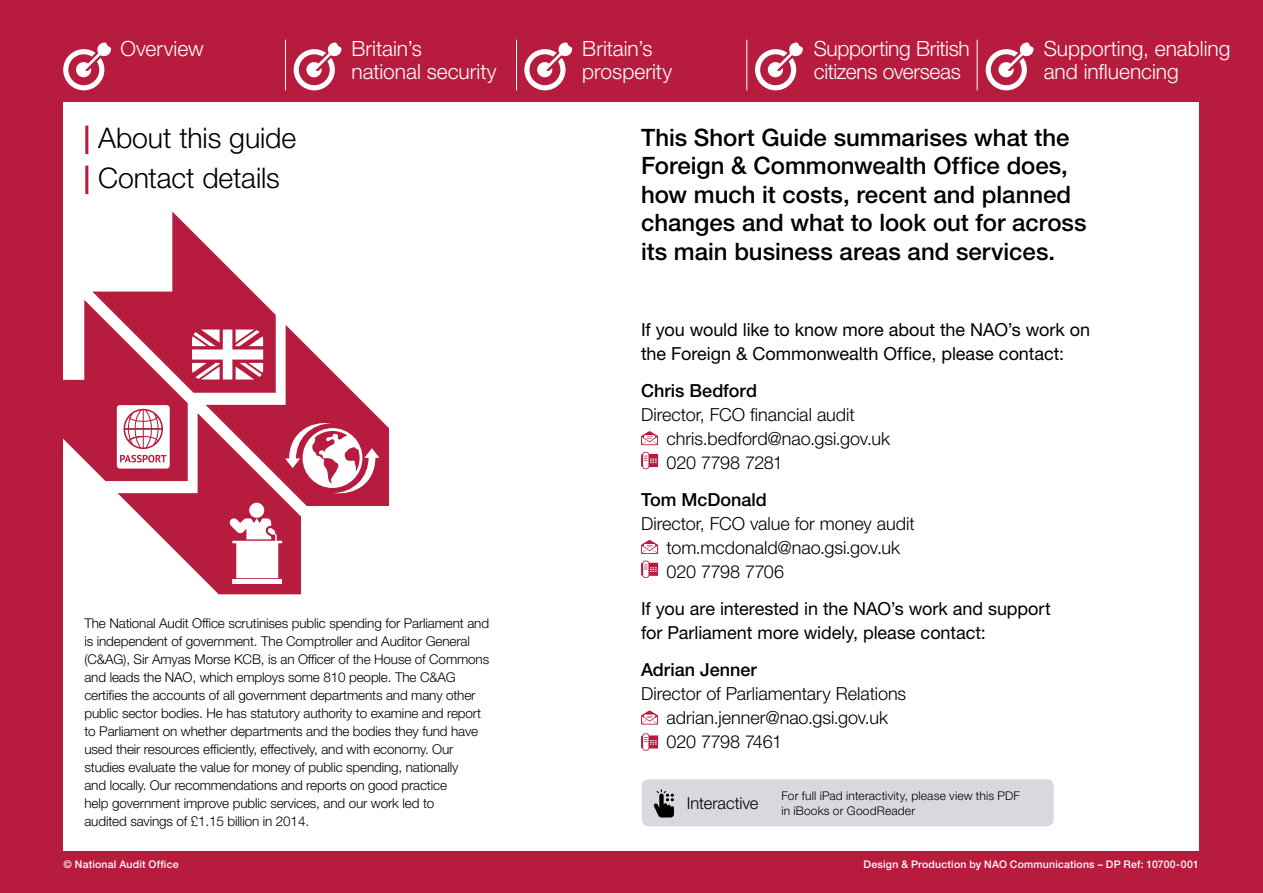
<style>
.page{position:relative;width:1263px;height:893px;background:#b71c3e}
.page>*{position:absolute;margin:0;border:0;box-sizing:border-box;transform-origin:0 0}
.t1{font:300 28.35px/39.8px "Helvetica Neue LT Std";letter-spacing:-.005em;color:#000}
.t2{font:500 24px/28.5px "Helvetica Neue LT Std";color:#000}
.t3{font:300 21px/22.5px "Helvetica Neue LT Std";letter-spacing:-.005em;color:#fff}
.t4{font:300 18px/24px "Helvetica Neue LT Std";color:#000}
.t5{font:18px/24px "Helvetica Neue LT Std";letter-spacing:-.005em;color:#000}
.t6{font:500 18px "Helvetica Neue LT Std";color:#000}
.t7{font:300 16.5px "Helvetica Neue LT Std";color:#000}
.t8{font:300 13.5px/18px "Helvetica Neue LT Std";letter-spacing:-.01em;color:#000}
.t9{font:300 12px/15px "Helvetica Neue LT Std";letter-spacing:.015em;color:#000}
.t10{font:500 10.5px "Helvetica Neue LT Std";letter-spacing:.02em;color:#fff}
.s1{font-weight:700;color:#b71c3e}
</style>
<div class="page">
<div style="left:64px;top:103px;width:1135px;height:748px;background:#fff"></div>
<hr style="left:285px;top:40px;width:1px;height:50px;background:#fff">
<hr style="left:516px;top:40px;width:1px;height:50px;background:#fff">
<hr style="left:746px;top:40px;width:1px;height:50px;background:#fff">
<hr style="left:977px;top:40px;width:1px;height:50px;background:#fff">
<svg style="left:63px;top:42px;width:48px;height:48px"></svg>
<svg style="left:524px;top:42px;width:48px;height:48px"></svg>
<svg style="left:294px;top:42px;width:48px;height:48px"></svg>
<svg style="left:755px;top:42px;width:48px;height:48px"></svg>
<svg style="left:986px;top:42px;width:48px;height:48px"></svg>
<svg style="left:641px;top:431px;width:17px;height:14px"></svg>
<svg style="left:641px;top:452px;width:17px;height:17px"></svg>
<svg style="left:641px;top:540px;width:17px;height:14px"></svg>
<svg style="left:641px;top:561px;width:17px;height:17px"></svg>
<svg style="left:641px;top:710px;width:17px;height:15px"></svg>
<svg style="left:641px;top:733px;width:17px;height:18px"></svg>
<div style="left:642px;top:779px;width:412px;height:47px;background:#d9d8df;border-radius:7px"></div>
<svg style="left:653px;top:789px;width:21px;height:28px"></svg>
<svg style="left:63px;top:211px;width:326px;height:383px"></svg>
<h3 class="t3" style="left:121px;top:37px;width:85px">Overview</h3>
<h3 class="t3" style="left:352px;top:37px;width:146px">Britain’s<br>national security</h3>
<h3 class="t3" style="left:582px;top:37px;width:91px">Britain’s prosperity</h3>
<h3 class="t3" style="left:814px;top:37px;width:157px">Supporting British citizens overseas</h3>
<h3 class="t3" style="left:1044px;top:37px;width:188px">Supporting, enabling and influencing</h3>
<h1 class="t1" style="left:84px;top:118px;width:214px"><span class="s1">|</span> About this guide <span class="s1">|</span> Contact details</h1>
<p class="t8" style="left:84px;top:613px;width:406px">The National Audit Office scrutinises public spending for Parliament and is independent of government. The Comptroller and Auditor General (C&amp;AG), Sir Amyas Morse KCB, is an Officer of the House of Commons and leads the NAO, which employs some 810 people. The C&amp;AG certifies the accounts of all government departments and many other public sector bodies. He has statutory authority to examine and report to Parliament on whether departments and the bodies they fund have used their resources efficiently, effectively, and with economy. Our studies evaluate the value for money of public spending, nationally<br>and locally. Our recommendations and reports on good practice<br>help government improve public services, and our work led to<br>audited savings of £1.15 billion in 2014.</p>
<p class="t10" style="left:64px;top:857px;width:117px">© National Audit Office</p>
<h2 class="t2" style="left:641px;top:123px;width:447px">This Short Guide summarises what the Foreign &amp; Commonwealth Office does, how much it costs, recent and planned changes and what to look out for across its main business areas and services.</h2>
<h3 class="t5" style="left:641px;top:318px;width:450px">If you would like to know more about the NAO’s work on the Foreign &amp; Commonwealth Office, please contact:</h3>
<h3 class="t6" style="left:641px;top:380px;width:117px">Chris Bedford</h3>
<h3 class="t4" style="left:666px;top:402px;width:225px;text-indent:-26px">Director, FCO financial audit chris.bedford@nao.gsi.gov.uk<br>020 7798 7281</h3>
<h3 class="t6" style="left:641px;top:489px;width:127px">Tom McDonald</h3>
<h3 class="t4" style="left:666px;top:511px;width:250px;text-indent:-26px">Director, FCO value for money audit tom.mcdonald@nao.gsi.gov.uk<br>020 7798 7706</h3>
<h3 class="t5" style="left:641px;top:596px;width:411px">If you are interested in the NAO’s work and support for Parliament more widely, please contact:</h3>
<h3 class="t6" style="left:641px;top:658px;width:117px">Adrian Jenner</h3>
<h3 class="t4" style="left:666px;top:681px;width:241px;text-indent:-26px">Director of Parliamentary Relations adrian.jenner@nao.gsi.gov.uk<br>020 7798 7461</h3>
<p class="t7" style="left:687px;top:793px;width:73px">Interactive</p>
<p class="t9" style="left:781px;top:787px;width:240px">For full iPad interactivity, please view this PDF in iBooks or GoodReader</p>
<p class="t10" style="left:864px;top:857px;width:337px">Design &amp; Production by NAO Communications – DP Ref: 10700-001</p>
</div>
